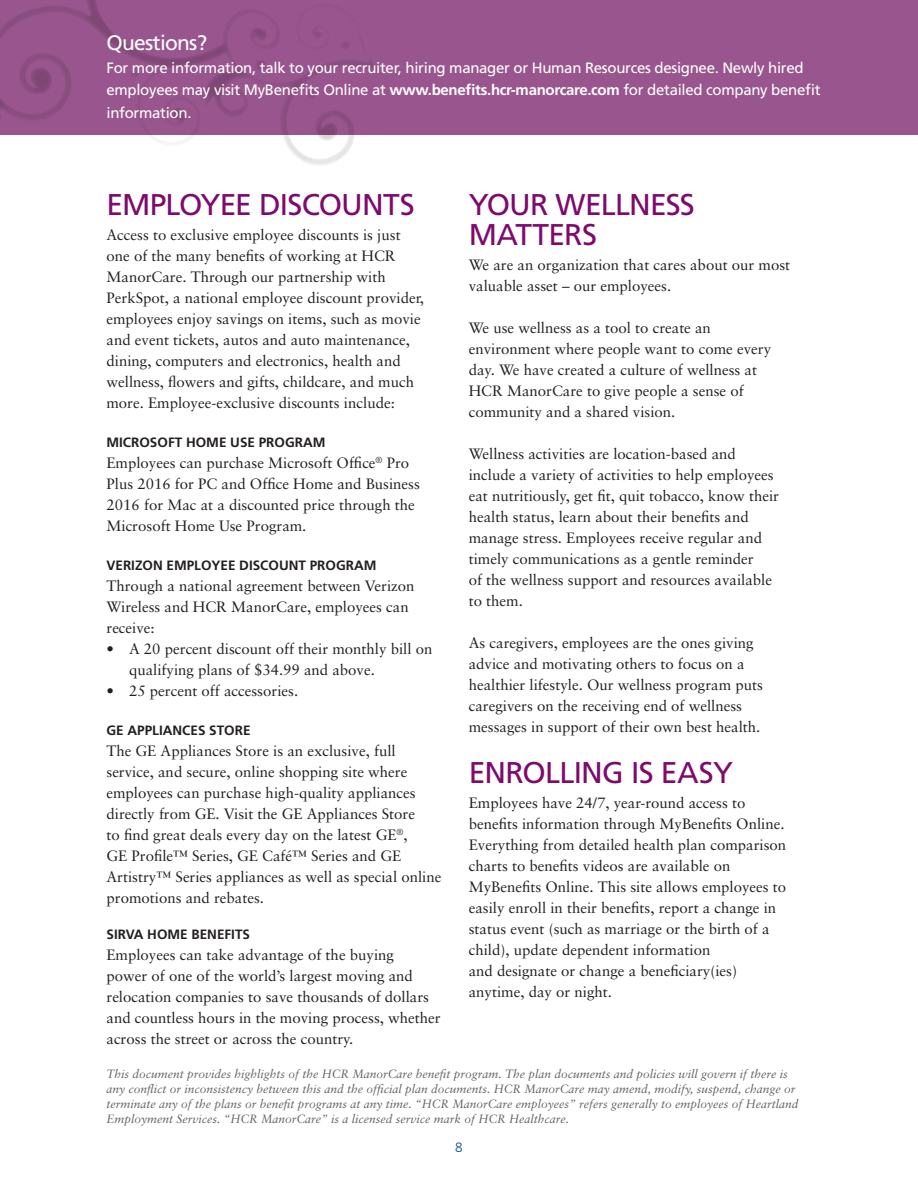
<style>
.page{position:relative;width:918px;height:1188px;background:#fff}
.page>*{position:absolute;margin:0;border:0;box-sizing:border-box;transform-origin:0 0}
.Larger_SUBHEAD{font:30px/30px "Frutiger";letter-spacing:-.025em;color:#7e0a6d}
.Subhead_-_Purple{font:21px "Frutiger";letter-spacing:-.035em;color:#fff}
.Text{font:15px/21px "Sabon";color:#231f20}
.subhead{font:15px/22.5px "Frutiger";letter-spacing:-.02em;color:#fff}
.Text-2{font:700 13.5px "Frutiger";color:#231f20}
.t1{font:300 13.5px "Frutiger";color:#014990}
.body_-_text{font:italic 12px/15px "Sabon";color:#636366}
.s1{font-weight:700}
</style>
<div class="page">
<div style="left:0;top:0;width:918px;height:135px;background:#99568e"></div>
<svg style="left:0;top:0;width:377px;height:165px"></svg>
<p class="Subhead_-_Purple" style="left:106px;top:31px;width:102px">Questions?</p>
<p class="subhead" style="left:106px;top:56px;width:716px">For more information, talk to your recruiter, hiring manager or Human Resources designee. Newly hired employees may visit MyBenefits Online at <span class="s1">www.benefits.hcr-manorcare.com</span> for detailed company benefit information.</p>
<p class="Larger_SUBHEAD" style="left:106px;top:190px;width:310px">EMPLOYEE DISCOUNTS</p>
<p class="Text" style="left:106px;top:224px;width:319px">Access to exclusive employee discounts is just one of the many benefits of working at HCR ManorCare. Through our partnership with PerkSpot, a national employee discount provider, employees enjoy savings on items, such as movie and event tickets, autos and auto maintenance, dining, computers and electronics, health and wellness, flowers and gifts, childcare, and much more. Employee-exclusive discounts include:</p>
<p class="Text-2" style="left:106px;top:434px;width:221px">MICROSOFT HOME USE PROGRAM</p>
<p class="Text" style="left:106px;top:452px;width:315px">Employees can purchase Microsoft Office<sup>®</sup> Pro Plus 2016 for PC and Office Home and Business 2016 for Mac at a discounted price through the Microsoft Home Use Program.</p>
<p class="Text-2" style="left:106px;top:557px;width:272px">VERIZON EMPLOYEE DISCOUNT PROGRAM</p>
<p class="Text" style="left:106px;top:575px;width:310px">Through a national agreement between Verizon<br>Wireless and HCR ManorCare, employees can receive:</p>
<p class="Text" style="left:129px;top:638px;width:305px;text-indent:-22px">• A 20 percent discount off their monthly bill on qualifying plans of $34.99 and above.</p>
<p class="Text" style="left:106px;top:680px;width:193px">• 25 percent off accessories.</p>
<p class="Text-2" style="left:106px;top:722px;width:146px">GE APPLIANCES STORE</p>
<p class="Text" style="left:106px;top:740px;width:336px">The GE Appliances Store is an exclusive, full service, and secure, online shopping site where employees can purchase high-quality appliances directly from GE. Visit the GE Appliances Store<br>to find great deals every day on the latest GE<sup>®</sup>,<br>GE Profile™ Series, GE Café™ Series and GE Artistry™ Series appliances as well as special online promotions and rebates.</p>
<p class="Text-2" style="left:106px;top:926px;width:145px">SIRVA HOME BENEFITS</p>
<p class="Text" style="left:106px;top:944px;width:336px">Employees can take advantage of the buying<br>power of one of the world’s largest moving and relocation companies to save thousands of dollars and countless hours in the moving process, whether across the street or across the country.</p>
<p class="Larger_SUBHEAD" style="left:469px;top:190px;width:228px">YOUR WELLNESS<br>MATTERS</p>
<p class="Text" style="left:469px;top:254px;width:323px">We are an organization that cares about our most valuable asset – our employees.</p>
<p class="Text" style="left:469px;top:317px;width:304px">We use wellness as a tool to create an environment where people want to come every day. We have created a culture of wellness at HCR ManorCare to give people a sense of community and a shared vision.</p>
<p class="Text" style="left:469px;top:443px;width:312px">Wellness activities are location-based and include a variety of activities to help employees eat nutritiously, get fit, quit tobacco, know their health status, learn about their benefits and manage stress. Employees receive regular and timely communications as a gentle reminder<br>of the wellness support and resources available to them.</p>
<p class="Text" style="left:469px;top:632px;width:296px">As caregivers, employees are the ones giving advice and motivating others to focus on a healthier lifestyle. Our wellness program puts caregivers on the receiving end of wellness messages in support of their own best health.</p>
<p class="Larger_SUBHEAD" style="left:469px;top:758px;width:266px">ENROLLING IS EASY</p>
<p class="Text" style="left:469px;top:793px;width:319px">Employees have 24/7, year-round access to benefits information through MyBenefits Online.<br>Everything from detailed health plan comparison charts to benefits videos are available on MyBenefits Online. This site allows employees to easily enroll in their benefits, report a change in status event (such as marriage or the birth of a child), update dependent information<br>and designate or change a beneficiary(ies) anytime, day or night.</p>
<p class="body_-_text" style="left:106px;top:1066px;width:694px">This document provides highlights of the HCR ManorCare benefit program. The plan documents and policies will govern if there is any conflict or inconsistency between this and the official plan documents. HCR ManorCare may amend, modify, suspend, change or terminate any of the plans or benefit programs at any time. “HCR ManorCare employees” refers generally to employees of Heartland Employment Services. “HCR ManorCare” is a licensed service mark of HCR Healthcare.</p>
<p class="t1" style="left:455px;top:1139px;width:9px">8</p>
</div>
